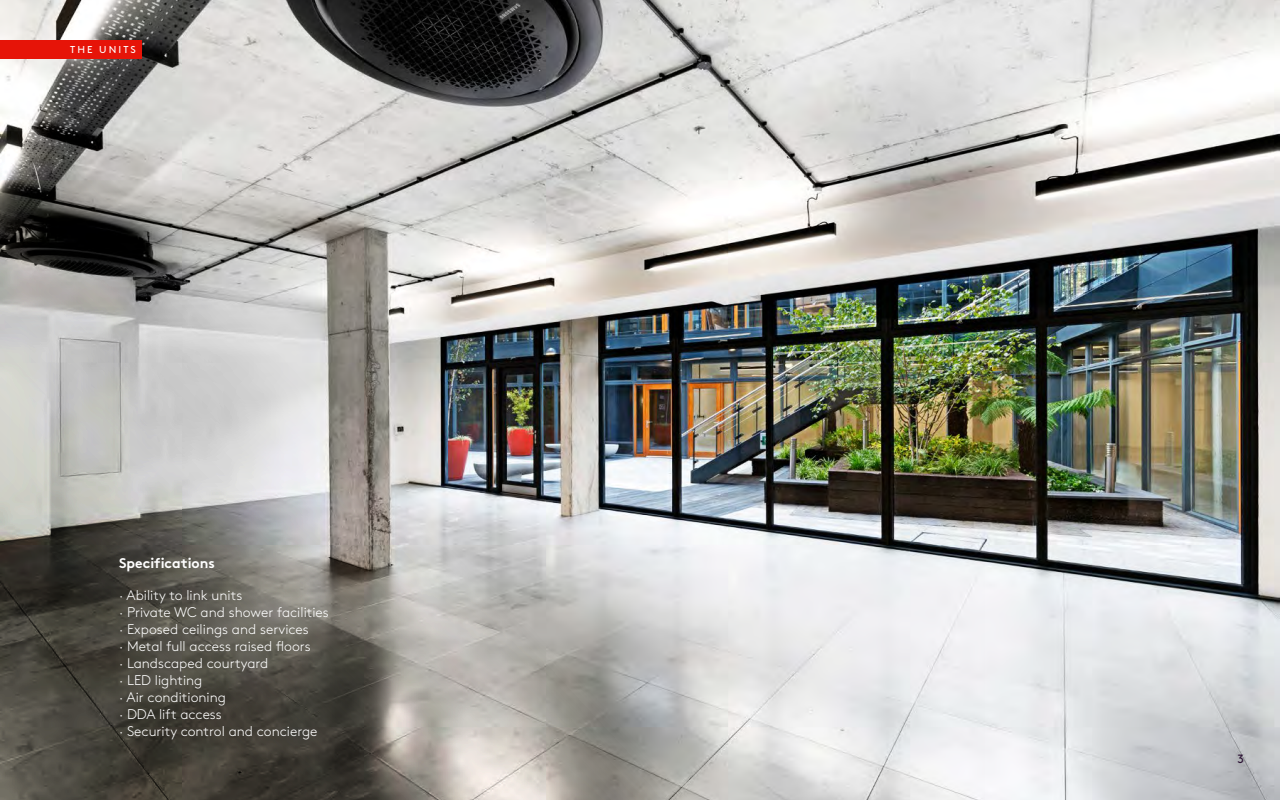
<style>
.page{position:relative;width:1280px;height:800px;background:#fff}
.page>*{position:absolute;margin:0;border:0;box-sizing:border-box;transform-origin:0 0}
.t1{font:300 14px/17px "Brown";color:#fff}
.t2{font:700 14px "Brown";color:#fff}
.t3{font:12px "Brown";color:#2c1335}
.t4{font:10px "Brown";letter-spacing:.205em;color:#fff}
</style>
<div class="page">
<img style="left:0;top:0;width:1280px;height:800px">
<div style="left:0;top:40px;width:142px;height:18px;background:#e61408"></div>
<img style="left:0;top:131px;width:984px;height:669px">
<p class="t4" style="left:70px;top:42px;width:67px">THE UNITS</p>
<p class="t2" style="left:119px;top:552px;width:97px">Specifications</p>
<p class="t1" style="left:119px;top:586px;width:211px">· Ability to link units<br>· Private WC and shower facilities · Exposed ceilings and services<br>· Metal full access raised floors<br>· Landscaped courtyard<br>· LED lighting<br>· Air conditioning<br>· DDA lift access<br>· Security control and concierge</p>
<p class="t3" style="left:1237px;top:749px;width:8px">3</p>
</div>
